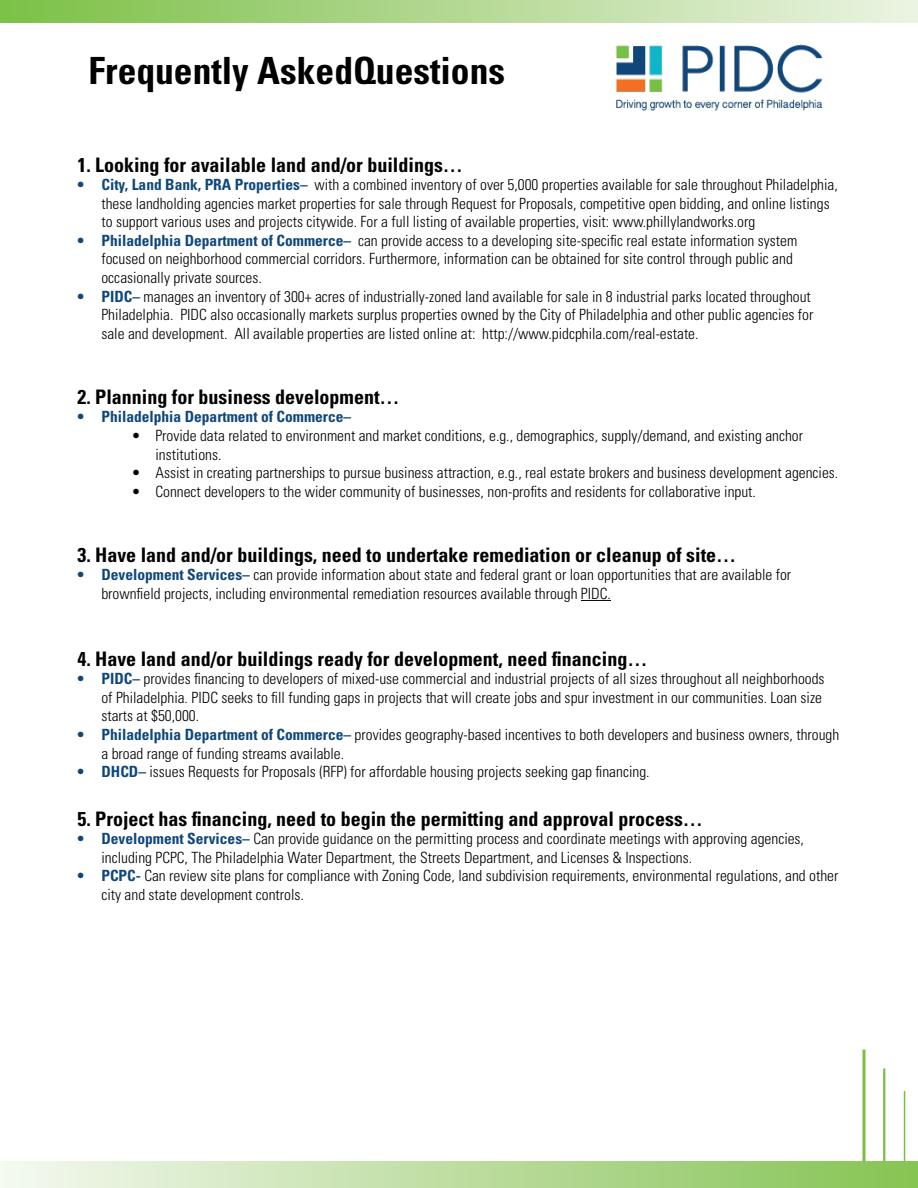
<style>
.page{position:relative;width:918px;height:1188px;background:#fff}
.page>*{position:absolute;margin:0;border:0;box-sizing:border-box;transform-origin:0 0}
.t1{font:700 condensed 37.5px "Univers";color:#000}
.t2{font:700 condensed 19.95px "Univers";color:#000}
.t3{font:300 condensed 15.45px/18.6px "Univers";color:#000}
.t4{font:700 condensed 15.45px "Univers";color:#0f477b}
.s1{font-weight:700;color:#0f477b}
</style>
<div class="page">
<img style="left:616px;top:44px;width:207px;height:67px">
<svg style="left:862px;top:1050px;width:4px;height:111px"></svg>
<hr style="left:883px;top:1068px;width:2px;height:120px;background:#76c043">
<hr style="left:904px;top:1091px;width:1px;height:97px;background:#76c043">
<hr style="left:581px;top:600px;width:30px;height:1px;background:#000">
<div style="left:0;top:0;width:918px;height:23px;background:linear-gradient(to right,#7cc046,#ebf3e2)"></div>
<div style="left:0;top:1161px;width:918px;height:27px;background:linear-gradient(to right,#f5f8f0,#85c352)"></div>
<h1 class="t1" style="left:89px;top:47px;width:418px">Frequently AskedQuestions</h1>
<p class="t2" style="left:77px;top:152px;width:387px">1. Looking for available land and/or buildings…</p>
<p class="t3" style="left:101px;top:176px;width:738px;text-indent:-24px"><span class="s1">• City, Land Bank, PRA Properties–</span> with a combined inventory of over 5,000 properties available for sale throughout Philadelphia, these landholding agencies market properties for sale through Request for Proposals, competitive open bidding, and online listings to support various uses and projects citywide. For a full listing of available properties, visit: www.phillylandworks.org</p>
<p class="t3" style="left:101px;top:231px;width:697px;text-indent:-24px"><span class="s1">• Philadelphia Department of Commerce–</span> can provide access to a developing site-specific real estate information system focused on neighborhood commercial corridors. Furthermore, information can be obtained for site control through public and occasionally private sources.</p>
<p class="t3" style="left:101px;top:287px;width:713px;text-indent:-24px"><span class="s1">• PIDC–</span> manages an inventory of 300+ acres of industrially-zoned land available for sale in 8 industrial parks located throughout<br>Philadelphia. PIDC also occasionally markets surplus properties owned by the City of Philadelphia and other public agencies for sale and development. All available properties are listed online at: http://www.pidcphila.com/real-estate.</p>
<p class="t2" style="left:77px;top:385px;width:324px">2. Planning for business development…</p>
<p class="t4" style="left:77px;top:407px;width:275px">• Philadelphia Department of Commerce–</p>
<p class="t3" style="left:155px;top:426px;width:649px;text-indent:-24px">• Provide data related to environment and market conditions, e.g., demographics, supply/demand, and existing anchor institutions.</p>
<p class="t3" style="left:131px;top:463px;width:708px">• Assist in creating partnerships to pursue business attraction, e.g., real estate brokers and business development agencies.</p>
<p class="t3" style="left:131px;top:482px;width:626px">• Connect developers to the wider community of businesses, non-profits and residents for collaborative input.</p>
<p class="t2" style="left:77px;top:542px;width:660px">3. Have land and/or buildings, need to undertake remediation or cleanup of site…</p>
<p class="t3" style="left:101px;top:566px;width:691px;text-indent:-24px"><span class="s1">• Development Services–</span> can provide information about state and federal grant or loan opportunities that are available for brownfield projects, including environmental remediation resources available through PIDC.</p>
<p class="t2" style="left:77px;top:646px;width:571px">4. Have land and/or buildings ready for development, need financing…</p>
<p class="t3" style="left:101px;top:670px;width:725px;text-indent:-24px"><span class="s1">• PIDC–</span> provides financing to developers of mixed-use commercial and industrial projects of all sizes throughout all neighborhoods of Philadelphia. PIDC seeks to fill funding gaps in projects that will create jobs and spur investment in our communities. Loan size starts at $50,000.</p>
<p class="t3" style="left:101px;top:725px;width:739px;text-indent:-24px"><span class="s1">• Philadelphia Department of Commerce–</span> provides geography-based incentives to both developers and business owners, through a broad range of funding streams available.</p>
<p class="t3" style="left:77px;top:762px;width:574px"><span class="s1">• DHCD–</span> issues Requests for Proposals (RFP) for affordable housing projects seeking gap financing.</p>
<p class="t2" style="left:77px;top:806px;width:627px">5. Project has financing, need to begin the permitting and approval process…</p>
<p class="t3" style="left:101px;top:829px;width:704px;text-indent:-24px"><span class="s1">• Development Services–</span> Can provide guidance on the permitting process and coordinate meetings with approving agencies, including PCPC, The Philadelphia Water Department, the Streets Department, and Licenses &amp; Inspections.</p>
<p class="t3" style="left:101px;top:867px;width:738px;text-indent:-24px"><span class="s1">• PCPC-</span> Can review site plans for compliance with Zoning Code, land subdivision requirements, environmental regulations, and other city and state development controls.</p>
</div>
